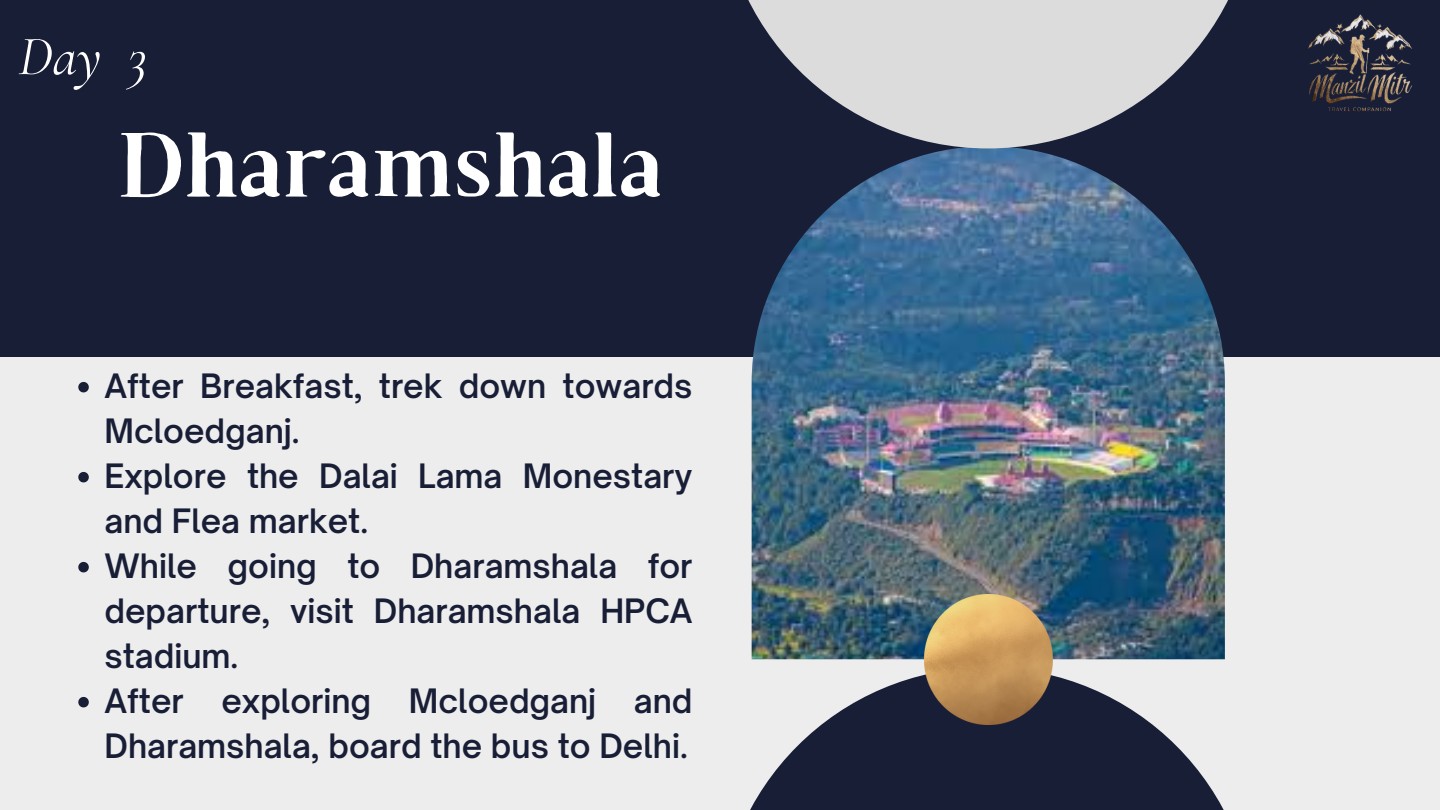
<style>
.page{position:relative;width:1440px;height:810px;background:#ededed}
.page>*{position:absolute;margin:0;border:0;box-sizing:border-box;transform-origin:0 0}
.t1{font:91.3px "Brixton TC";color:#fff}
.t2{font:italic 56px "Cormorant Garamond";color:#fff}
.t3{font:600 32.2px/45px "Open Sauce One";color:#191e37}
</style>
<div class="page">
<div style="left:0;top:0;width:1440px;height:357px;background:#191e37"></div>
<img style="left:752px;top:148px;width:473px;height:511px">
<svg style="left:748px;top:0;width:480px;height:148px;fill:#dcdcdd"></svg>
<svg style="left:750px;top:667px;width:474px;height:143px;fill:#191e37"></svg>
<img style="left:924px;top:594px;width:128px;height:130px">
<img style="left:1308px;top:14px;width:104px;height:98px">
<svg style="left:78px;top:382px;width:11px;height:10px"></svg>
<svg style="left:78px;top:472px;width:11px;height:10px"></svg>
<svg style="left:78px;top:562px;width:11px;height:10px"></svg>
<svg style="left:78px;top:697px;width:11px;height:10px"></svg>
<p class="t2" style="left:18px;top:22px;width:130px">Day 3</p>
<p class="t1" style="left:118px;top:132px;width:547px">Dharamshala</p>
<p class="t3" style="left:105px;top:363px;width:590px">After Breakfast, trek down towards<br>Mcloedganj.</p>
<p class="t3" style="left:105px;top:453px;width:590px">Explore the Dalai Lama Monestary and Flea market.</p>
<p class="t3" style="left:105px;top:543px;width:590px;text-align:justify">While going to Dharamshala for departure, visit Dharamshala HPCA stadium.</p>
<p class="t3" style="left:105px;top:678px;width:590px">After exploring Mcloedganj and<br>Dharamshala, board the bus to Delhi.</p>
</div>
